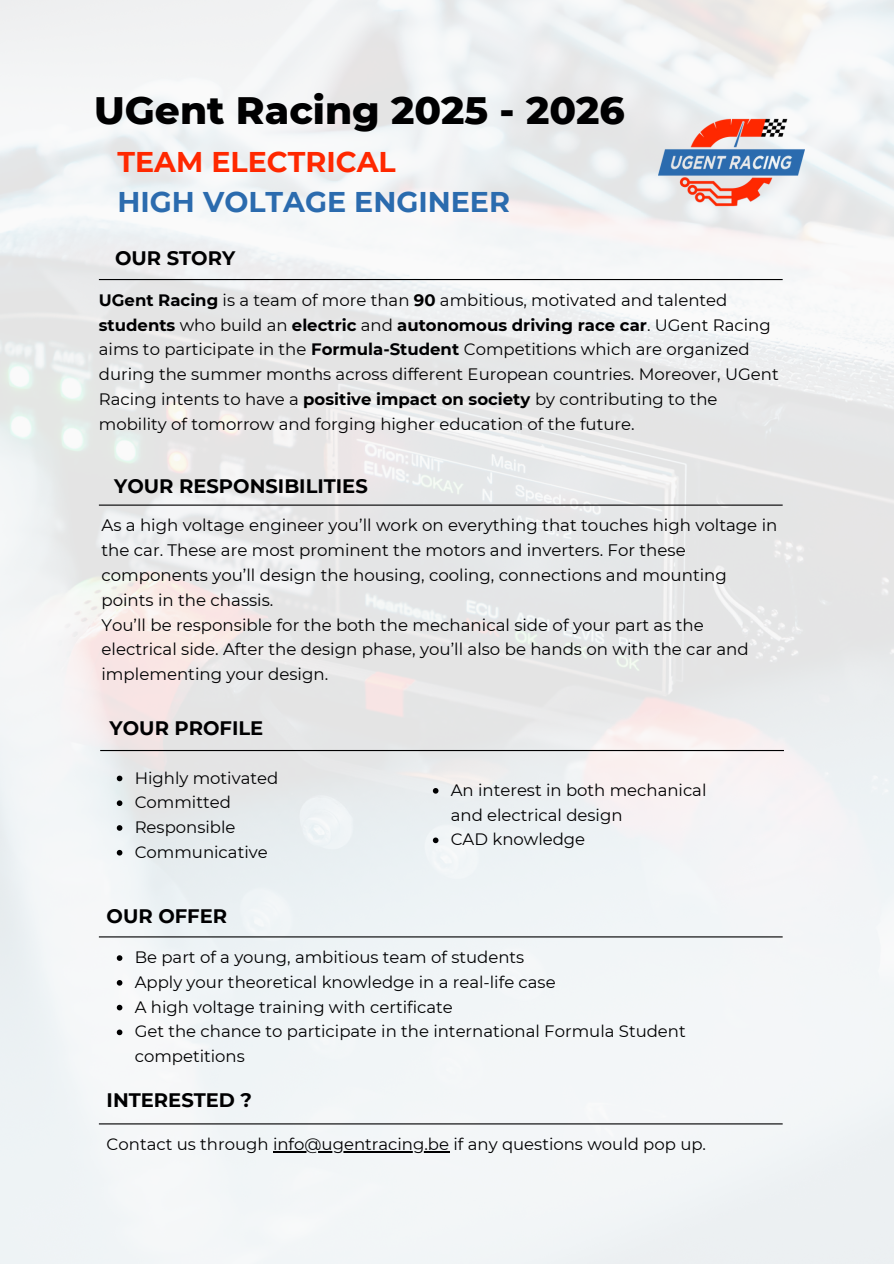
<style>
.page{position:relative;width:894px;height:1264px;background:#fff}
.page>*{position:absolute;margin:0;border:0;box-sizing:border-box;transform-origin:0 0}
.t1{font:800 39px "Montserrat";color:#000001}
.t2{font:700 28.5px "Montserrat";color:#2b6bae}
.t3{font:700 28.5px "Montserrat";color:#ff2800}
.t4{font:700 19.5px "Montserrat";color:#000001}
.t5{font:16.65px/24.9px "Montserrat";color:#000001}
.t6{font:16.5px/24.8px "Montserrat";color:#000001}
.s1{font-weight:700}
</style>
<div class="page">
<img style="left:0;top:0;width:893px;height:1263px">
<hr style="left:99px;top:504px;width:683px;height:1px;background:#000001">
<hr style="left:99px;top:1123px;width:683px;height:1px;background:#000001">
<hr style="left:273px;top:1151px;width:176px;height:1px;background:#000001">
<hr style="left:99px;top:279px;width:683px;height:1px;background:#000001">
<img style="left:658px;top:89px;width:146px;height:147px">
<hr style="left:99px;top:936px;width:683px;height:1px;background:#000001">
<svg style="left:117px;top:955px;width:5px;height:5px"></svg>
<svg style="left:117px;top:980px;width:5px;height:5px"></svg>
<svg style="left:117px;top:1004px;width:5px;height:6px"></svg>
<svg style="left:117px;top:1029px;width:5px;height:6px"></svg>
<hr style="left:100px;top:750px;width:683px;height:1px;background:#000001">
<svg style="left:117px;top:775px;width:5px;height:6px"></svg>
<svg style="left:117px;top:800px;width:5px;height:6px"></svg>
<svg style="left:117px;top:825px;width:5px;height:5px"></svg>
<svg style="left:117px;top:850px;width:5px;height:5px"></svg>
<svg style="left:433px;top:788px;width:5px;height:5px"></svg>
<svg style="left:433px;top:837px;width:5px;height:6px"></svg>
<p class="t1" style="left:94px;top:86px;width:532px">UGent Racing 2025 - 2026</p>
<p class="t3" style="left:117px;top:145px;width:279px">TEAM ELECTRICAL</p>
<p class="t2" style="left:117px;top:184px;width:394px">HIGH VOLTAGE ENGINEER</p>
<p class="t4" style="left:115px;top:246px;width:122px">OUR STORY</p>
<p class="t6" style="left:99px;top:287px;width:681px"><span class="s1">UGent Racing</span> is a team of more than <span class="s1">90</span> ambitious, motivated and talented <span class="s1">students</span> who build an <span class="s1">electric</span> and <span class="s1">autonomous driving race car</span>. UGent Racing aims to participate in the <span class="s1">Formula-Student</span> Competitions which are organized during the summer months across different European countries. Moreover, UGent Racing intents to have a <span class="s1">positive impact on society</span> by contributing to the mobility of tomorrow and forging higher education of the future.</p>
<p class="t4" style="left:114px;top:474px;width:255px">YOUR RESPONSIBILITIES</p>
<p class="t5" style="left:101px;top:512px;width:677px">As a high voltage engineer you’ll work on everything that touches high voltage in the car. These are most prominent the motors and inverters. For these components you’ll design the housing, cooling, connections and mounting points in the chassis.</p>
<p class="t5" style="left:101px;top:612px;width:648px">You’ll be responsible for the both the mechanical side of your part as the electrical side. After the design phase, you’ll also be hands on with the car and implementing your design.</p>
<p class="t4" style="left:110px;top:716px;width:155px">YOUR PROFILE</p>
<p class="t6" style="left:135px;top:765px;width:145px">Highly motivated</p>
<p class="t6" style="left:135px;top:790px;width:98px">Committed</p>
<p class="t6" style="left:135px;top:814px;width:102px">Responsible</p>
<p class="t6" style="left:135px;top:839px;width:134px">Communicative</p>
<p class="t4" style="left:107px;top:904px;width:122px">OUR OFFER</p>
<p class="t6" style="left:450px;top:777px;width:257px">An interest in both mechanical and electrical design</p>
<p class="t6" style="left:450px;top:827px;width:136px">CAD knowledge</p>
<p class="t6" style="left:135px;top:944px;width:391px">Be part of a young, ambitious team of students</p>
<p class="t6" style="left:135px;top:969px;width:422px">Apply your theoretical knowledge in a real-life case</p>
<p class="t6" style="left:135px;top:994px;width:319px">A high voltage training with certificate</p>
<p class="t6" style="left:135px;top:1019px;width:552px">Get the chance to participate in the international Formula Student competitions</p>
<h2 class="t4" style="left:107px;top:1088px;width:147px">INTERESTED ?</h2>
<p class="t6" style="left:107px;top:1131px;width:600px">Contact us through info@ugentracing.be if any questions would pop up.</p>
</div>
